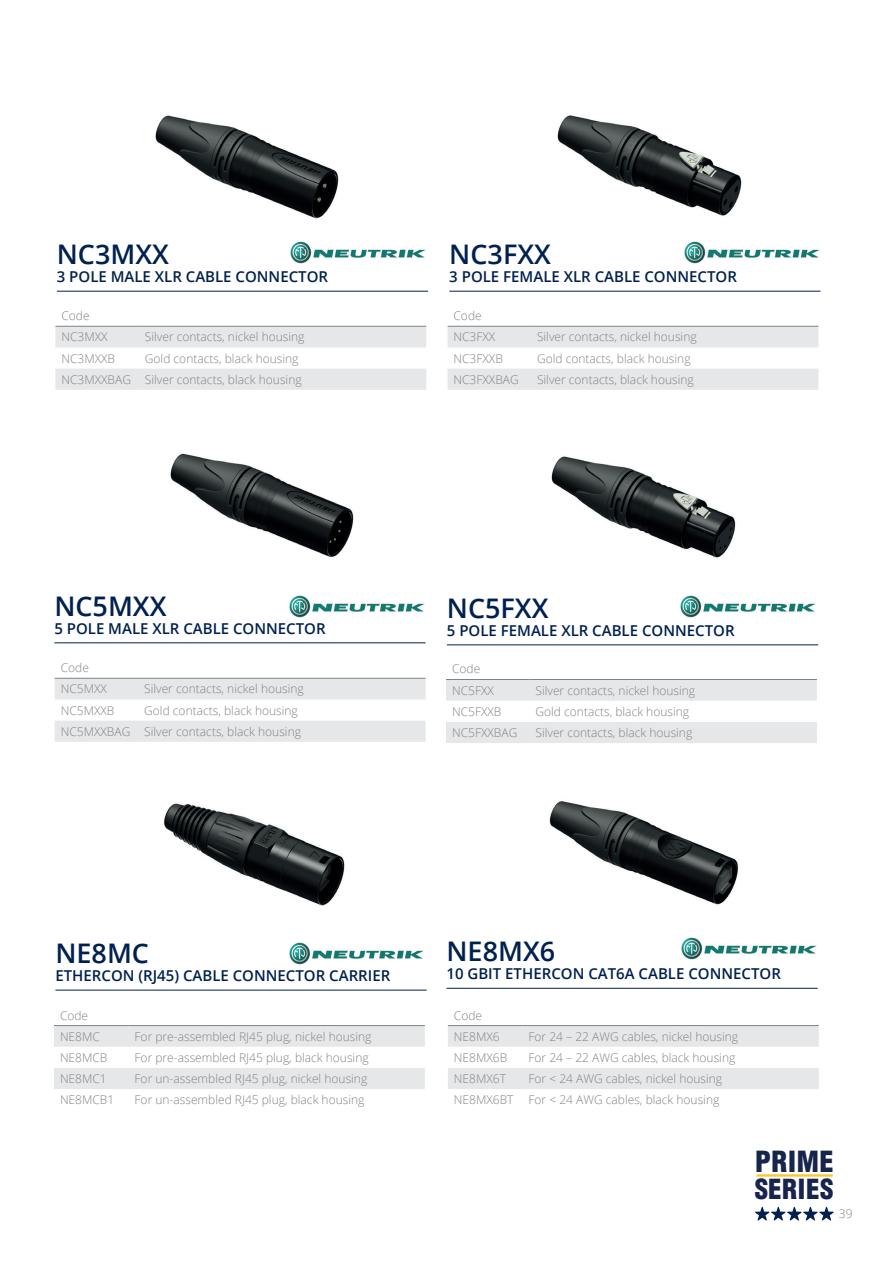
<style>
.page{position:relative;width:893px;height:1263px;background:#fff}
.page>*{position:absolute;margin:0;border:0;box-sizing:border-box;transform-origin:0 0}
.t1{font:900 condensed 28.5px "Helvetica LT";letter-spacing:.025em;color:#17254d}
.t2{font:600 27px "Open Sans";color:#00214f}
.t3{font:900 condensed 27px "Helvetica LT";letter-spacing:.025em;color:#17254d}
.t4{font:600 15px "Open Sans";color:#00214f}
.t5{font:300 12px/21.1px "Open Sans";color:#808285}
</style>
<div class="page">
<img style="left:164px;top:803px;width:181px;height:103px">
<img style="left:551px;top:456px;width:185px;height:102px">
<img style="left:549px;top:801px;width:190px;height:104px">
<img style="left:155px;top:115px;width:184px;height:104px">
<img style="left:170px;top:453px;width:184px;height:105px">
<img style="left:557px;top:115px;width:185px;height:101px">
<svg style="left:755px;top:1207px;width:79px;height:13px"></svg>
<hr style="left:757px;top:1174px;width:76px;height:3px;background:#fec628">
<hr style="left:449px;top:291px;width:371px;height:1px;background:#00214f">
<hr style="left:57px;top:291px;width:371px;height:1px;background:#00214f">
<hr style="left:54px;top:642px;width:372px;height:1px;background:#00214f">
<hr style="left:446px;top:988px;width:372px;height:1px;background:#00214f">
<hr style="left:55px;top:990px;width:372px;height:1px;background:#00214f">
<hr style="left:447px;top:644px;width:371px;height:1px;background:#00214f">
<svg style="left:55px;top:327px;width:371px;height:63px"></svg>
<hr style="left:55px;top:326px;width:84px;height:1px;background:#808285">
<hr style="left:139px;top:326px;width:287px;height:1px;background:#808285">
<svg style="left:55px;top:679px;width:371px;height:63px"></svg>
<hr style="left:55px;top:678px;width:83px;height:1px;background:#808285">
<hr style="left:138px;top:678px;width:288px;height:1px;background:#808285">
<svg style="left:54px;top:1026px;width:371px;height:63px"></svg>
<hr style="left:54px;top:1025px;width:75px;height:1px;background:#808285">
<hr style="left:129px;top:1025px;width:296px;height:1px;background:#808285">
<svg style="left:448px;top:1026px;width:371px;height:63px"></svg>
<hr style="left:448px;top:1025px;width:74px;height:1px;background:#808285">
<hr style="left:522px;top:1025px;width:297px;height:1px;background:#808285">
<svg style="left:448px;top:327px;width:370px;height:63px"></svg>
<hr style="left:448px;top:326px;width:83px;height:1px;background:#808285">
<hr style="left:531px;top:326px;width:287px;height:1px;background:#808285">
<svg style="left:446px;top:680px;width:371px;height:63px"></svg>
<hr style="left:446px;top:679px;width:84px;height:1px;background:#808285">
<hr style="left:530px;top:679px;width:287px;height:1px;background:#808285">
<img style="left:289px;top:943px;width:135px;height:21px">
<img style="left:680px;top:595px;width:136px;height:22px">
<img style="left:290px;top:242px;width:136px;height:21px">
<img style="left:289px;top:595px;width:136px;height:22px">
<img style="left:681px;top:938px;width:136px;height:22px">
<img style="left:684px;top:242px;width:136px;height:21px">
<h2 class="t2" style="left:57px;top:236px;width:114px">NC3MXX</h2>
<p class="t4" style="left:57px;top:267px;width:273px">3 POLE MALE XLR CABLE CONNECTOR</p>
<h2 class="t2" style="left:449px;top:236px;width:103px">NC3FXX</h2>
<p class="t4" style="left:449px;top:267px;width:289px">3 POLE FEMALE XLR CABLE CONNECTOR</p>
<p class="t5" style="left:61px;top:305px;width:48px">Code<br>NC3MXX</p>
<p class="t5" style="left:145px;top:326px;width:161px">Silver contacts, nickel housing</p>
<p class="t5" style="left:454px;top:305px;width:43px">Code<br>NC3FXX</p>
<p class="t5" style="left:537px;top:326px;width:161px">Silver contacts, nickel housing</p>
<p class="t5" style="left:61px;top:347px;width:242px;text-align:right">Gold contacts, black housing<br>NC3MXXBAG Silver contacts, black housing</p>
<p class="t5" style="left:61px;top:347px;width:55px">NC3MXXB</p>
<p class="t5" style="left:454px;top:347px;width:51px">NC3FXXB</p>
<p class="t5" style="left:537px;top:347px;width:155px">Gold contacts, black housing</p>
<p class="t5" style="left:454px;top:368px;width:67px">NC3FXXBAG</p>
<p class="t5" style="left:537px;top:368px;width:158px">Silver contacts, black housing</p>
<h2 class="t2" style="left:54px;top:588px;width:114px">NC5MXX</h2>
<p class="t4" style="left:54px;top:618px;width:273px">5 POLE MALE XLR CABLE CONNECTOR</p>
<h2 class="t2" style="left:447px;top:590px;width:103px">NC5FXX</h2>
<p class="t4" style="left:447px;top:620px;width:289px">5 POLE FEMALE XLR CABLE CONNECTOR</p>
<p class="t5" style="left:61px;top:657px;width:48px">Code<br>NC5MXX</p>
<p class="t5" style="left:144px;top:678px;width:161px">Silver contacts, nickel housing</p>
<p class="t5" style="left:452px;top:658px;width:43px">Code<br>NC5FXX</p>
<p class="t5" style="left:536px;top:679px;width:161px">Silver contacts, nickel housing</p>
<p class="t5" style="left:61px;top:699px;width:242px;text-align:right">Gold contacts, black housing<br>NC5MXXBAG Silver contacts, black housing</p>
<p class="t5" style="left:61px;top:699px;width:55px">NC5MXXB</p>
<p class="t5" style="left:452px;top:701px;width:51px">NC5FXXB</p>
<p class="t5" style="left:536px;top:701px;width:155px">Gold contacts, black housing</p>
<p class="t5" style="left:452px;top:722px;width:67px">NC5FXXBAG</p>
<p class="t5" style="left:536px;top:722px;width:158px">Silver contacts, black housing</p>
<h2 class="t2" style="left:55px;top:935px;width:95px">NE8MC</h2>
<p class="t4" style="left:55px;top:965px;width:336px">ETHERCON (RJ45) CABLE CONNECTOR CARRIER</p>
<h2 class="t2" style="left:446px;top:933px;width:110px">NE8MX6</h2>
<p class="t4" style="left:446px;top:964px;width:336px">10 GBIT ETHERCON CAT6A CABLE CONNECTOR</p>
<p class="t5" style="left:60px;top:1004px;width:41px">Code<br>NE8MC</p>
<p class="t5" style="left:135px;top:1025px;width:238px">For pre-assembled RJ45 plug, nickel housing</p>
<p class="t5" style="left:454px;top:1004px;width:47px">Code<br>NE8MX6</p>
<p class="t5" style="left:529px;top:1025px;width:211px">For 24 – 22 AWG cables, nickel housing</p>
<p class="t5" style="left:60px;top:1047px;width:49px">NE8MCB</p>
<p class="t5" style="left:135px;top:1047px;width:236px">For pre-assembled RJ45 plug, black housing</p>
<p class="t5" style="left:60px;top:1068px;width:48px">NE8MC1</p>
<p class="t5" style="left:135px;top:1068px;width:234px">For un-assembled RJ45 plug, nickel housing</p>
<p class="t5" style="left:60px;top:1089px;width:56px">NE8MCB1</p>
<p class="t5" style="left:135px;top:1089px;width:231px">For un-assembled RJ45 plug, black housing</p>
<p class="t5" style="left:454px;top:1047px;width:55px">NE8MX6B</p>
<p class="t5" style="left:529px;top:1047px;width:208px">For 24 – 22 AWG cables, black housing</p>
<p class="t5" style="left:454px;top:1068px;width:54px">NE8MX6T</p>
<p class="t5" style="left:529px;top:1068px;width:195px">For &lt; 24 AWG cables, nickel housing</p>
<p class="t5" style="left:454px;top:1089px;width:61px">NE8MX6BT</p>
<p class="t5" style="left:529px;top:1089px;width:192px">For &lt; 24 AWG cables, black housing</p>
<h1 class="t1" style="left:755px;top:1144px;width:80px">PRIME</h1>
<h2 class="t3" style="left:755px;top:1172px;width:80px">SERIES</h2>
<p class="t5" style="left:839px;top:1203px;width:15px">39</p>
</div>
